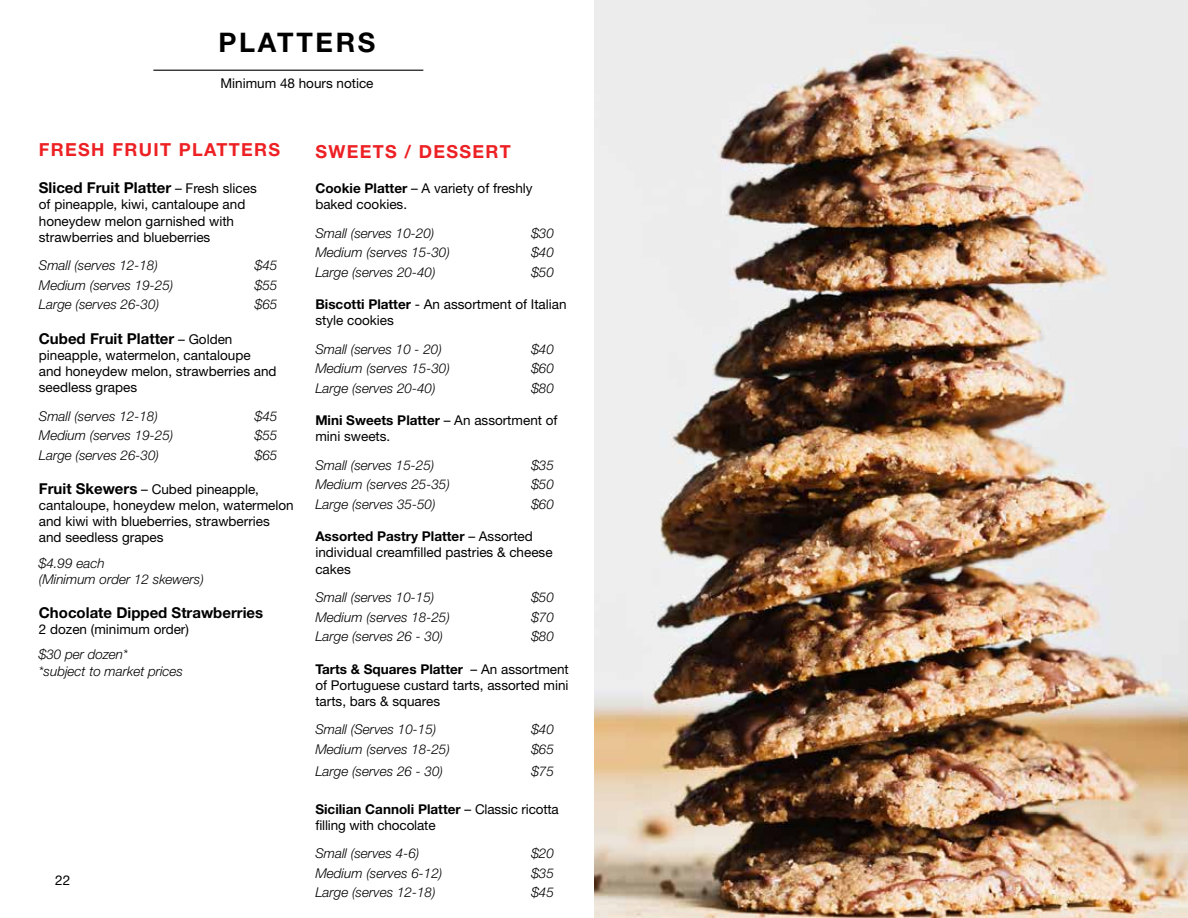
<style>
.page{position:relative;width:1188px;height:918px;background:#fff}
.page>*{position:absolute;margin:0;border:0;box-sizing:border-box;transform-origin:0 0}
.t1{font:700 27px "Helvetica Neue";letter-spacing:.1em;color:#000}
.t2{font:700 18px "Helvetica Neue";letter-spacing:.075em;color:#ed2124}
.t3{font:700 15px "Helvetica Neue";color:#000}
.t4{font:13.5px/16.2px "Helvetica Neue";color:#000}
.t5{font:italic 300 13.5px/16.2px "Helvetica Neue";color:#000}
.s1{font-weight:400;font-size:13.5px}
.s2{font-weight:700;font-size:15px}
.s3{font-weight:700}
</style>
<div class="page">
<img style="left:594px;top:0;width:594px;height:918px">
<hr style="left:153px;top:70px;width:270px;height:1px;background:#000">
<h1 class="t1" style="left:219px;top:26px;width:158px">PLATTERS</h1>
<p class="t4" style="left:220px;top:75px;width:155px">Minimum 48 hours notice</p>
<h2 class="t2" style="left:39px;top:139px;width:243px">FRESH FRUIT PLATTERS</h2>
<p class="t3" style="left:39px;top:179px;width:219px">Sliced Fruit Platter <span class="s1">– Fresh slices</span></p>
<p class="t4" style="left:39px;top:196px;width:208px">of pineapple, kiwi, cantaloupe and honeydew melon garnished with strawberries and blueberries</p>
<p class="t5" style="left:39px;top:257px;width:121px">Small (serves 12-18)</p>
<p class="t5" style="left:255px;top:257px;width:24px">$45</p>
<p class="t5" style="left:39px;top:277px;width:136px">Medium (serves 19-25)</p>
<p class="t5" style="left:255px;top:277px;width:24px">$55</p>
<p class="t5" style="left:39px;top:296px;width:122px">Large (serves 26-30)</p>
<p class="t5" style="left:255px;top:296px;width:24px">$65</p>
<p class="t3" style="left:39px;top:329px;width:195px">Cubed Fruit Platter <span class="s1">– Golden</span></p>
<p class="t4" style="left:39px;top:347px;width:239px">pineapple, watermelon, cantaloupe and honeydew melon, strawberries and seedless grapes</p>
<p class="t5" style="left:39px;top:408px;width:121px">Small (serves 12-18)</p>
<p class="t5" style="left:255px;top:408px;width:24px">$45</p>
<p class="t5" style="left:39px;top:427px;width:136px">Medium (serves 19-25)</p>
<p class="t5" style="left:255px;top:427px;width:24px">$55</p>
<p class="t5" style="left:39px;top:447px;width:122px">Large (serves 26-30)</p>
<p class="t5" style="left:255px;top:447px;width:24px">$65</p>
<p class="t4" style="left:39px;top:481px;width:256px"><span class="s2">Fruit Skewers</span> – Cubed pineapple, cantaloupe, honeydew melon, watermelon and kiwi with blueberries, strawberries and seedless grapes</p>
<p class="t5" style="left:39px;top:555px;width:167px">$4.99 each<br>(Minimum order 12 skewers)</p>
<p class="t3" style="left:39px;top:603px;width:226px">Chocolate Dipped Strawberries</p>
<p class="t4" style="left:39px;top:621px;width:152px">2 dozen (minimum order)</p>
<p class="t5" style="left:39px;top:646px;width:146px">$30 per dozen*<br>*subject to market prices</p>
<p class="t4" style="left:55px;top:872px;width:17px">22</p>
<h2 class="t2" style="left:315px;top:140px;width:197px">SWEETS / DESSERT</h2>
<p class="t4" style="left:315px;top:180px;width:219px"><span class="s3">Cookie Platter</span> – A variety of freshly baked cookies.</p>
<p class="t5" style="left:315px;top:225px;width:121px">Small (serves 10-20)</p>
<p class="t5" style="left:531px;top:225px;width:24px">$30</p>
<p class="t5" style="left:315px;top:244px;width:136px">Medium (serves 15-30)</p>
<p class="t5" style="left:531px;top:244px;width:24px">$40</p>
<p class="t5" style="left:315px;top:264px;width:122px">Large (serves 20-40)</p>
<p class="t5" style="left:531px;top:264px;width:24px">$50</p>
<p class="t4" style="left:315px;top:296px;width:253px"><span class="s3">Biscotti Platter</span> - An assortment of Italian style cookies</p>
<p class="t5" style="left:315px;top:341px;width:128px">Small (serves 10 - 20)</p>
<p class="t5" style="left:531px;top:341px;width:24px">$40</p>
<p class="t5" style="left:315px;top:360px;width:136px">Medium (serves 15-30)</p>
<p class="t5" style="left:531px;top:360px;width:24px">$60</p>
<p class="t5" style="left:315px;top:380px;width:122px">Large (serves 20-40)</p>
<p class="t5" style="left:531px;top:380px;width:24px">$80</p>
<p class="t4" style="left:315px;top:412px;width:244px"><span class="s3">Mini Sweets Platter</span> – An assortment of mini sweets.</p>
<p class="t5" style="left:315px;top:457px;width:121px">Small (serves 15-25)</p>
<p class="t5" style="left:531px;top:457px;width:24px">$35</p>
<p class="t5" style="left:315px;top:476px;width:136px">Medium (serves 25-35)</p>
<p class="t5" style="left:531px;top:476px;width:24px">$50</p>
<p class="t5" style="left:315px;top:496px;width:122px">Large (serves 35-50)</p>
<p class="t5" style="left:531px;top:496px;width:24px">$60</p>
<p class="t4" style="left:315px;top:528px;width:239px"><span class="s3">Assorted Pastry Platter</span> – Assorted individual creamfilled pastries &amp; cheese cakes</p>
<p class="t5" style="left:315px;top:589px;width:121px">Small (serves 10-15)</p>
<p class="t5" style="left:531px;top:589px;width:24px">$50</p>
<p class="t5" style="left:315px;top:609px;width:136px">Medium (serves 18-25)</p>
<p class="t5" style="left:531px;top:609px;width:24px">$70</p>
<p class="t5" style="left:315px;top:628px;width:129px">Large (serves 26 - 30)</p>
<p class="t5" style="left:531px;top:628px;width:24px">$80</p>
<p class="t4" style="left:315px;top:660px;width:255px;text-align:justify"><span class="s3">Tarts &amp; Squares Platter</span> – An assortment of Portuguese custard tarts, assorted mini tarts, bars &amp; squares</p>
<p class="t5" style="left:315px;top:721px;width:123px">Small (Serves 10-15)</p>
<p class="t5" style="left:531px;top:721px;width:24px">$40</p>
<p class="t5" style="left:315px;top:741px;width:136px">Medium (serves 18-25)</p>
<p class="t5" style="left:531px;top:741px;width:24px">$65</p>
<p class="t5" style="left:315px;top:763px;width:129px">Large (serves 26 - 30)</p>
<p class="t5" style="left:531px;top:763px;width:24px">$75</p>
<p class="t4" style="left:315px;top:801px;width:245px"><span class="s3">Sicilian Cannoli Platter</span> – Classic ricotta filling with chocolate</p>
<p class="t5" style="left:315px;top:845px;width:106px">Small (serves 4-6)</p>
<p class="t5" style="left:531px;top:845px;width:24px">$20</p>
<p class="t5" style="left:315px;top:865px;width:129px">Medium (serves 6-12)</p>
<p class="t5" style="left:531px;top:865px;width:24px">$35</p>
<p class="t5" style="left:315px;top:884px;width:122px">Large (serves 12-18)</p>
<p class="t5" style="left:531px;top:884px;width:24px">$45</p>
</div>
